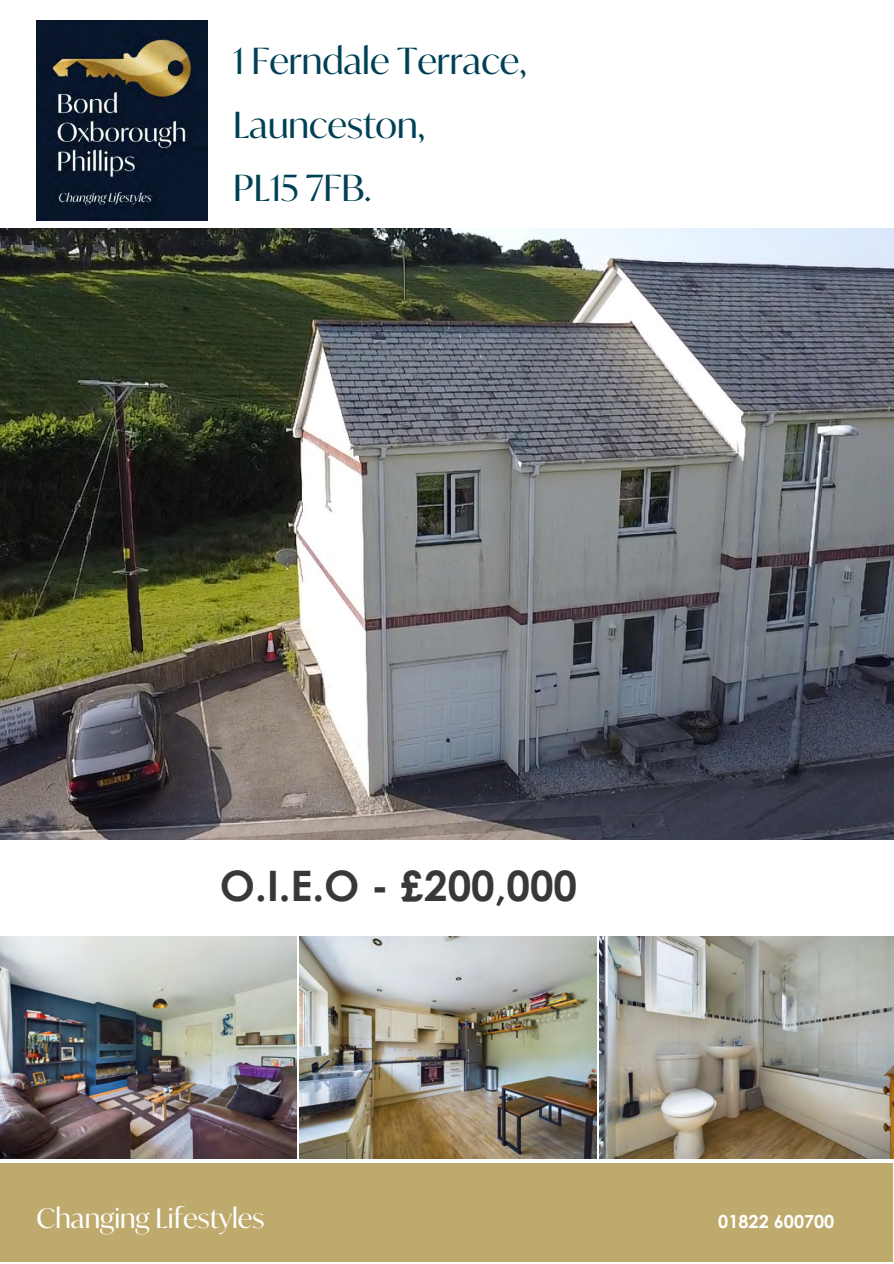
<style>
.page{position:relative;width:894px;height:1264px;background:#fff}
.page>*{position:absolute;margin:0;border:0;box-sizing:border-box;transform-origin:0 0}
.t1{font:700 42px "Century Gothic";color:#383838}
.t2{font:36px/63.2px "Ivy Mode";color:#004055}
.t3{font:27px "Ivy Mode";color:#fff}
.t4{font:700 18px "Century Gothic";color:#fff}
.s1{font-style:inherit}
</style>
<div class="page">
<img style="left:0;top:936px;width:296px;height:222px">
<img style="left:300px;top:936px;width:296px;height:222px">
<img style="left:599px;top:936px;width:294px;height:222px">
<img style="left:0;top:228px;width:893px;height:612px">
<div style="left:0;top:1163px;width:892px;height:98px;background:#beaa6c"></div>
<img style="left:36px;top:21px;width:171px;height:200px">
<p class="t2" style="left:233px;top:29px;width:294px">1 Ferndale Terrace,<br>Launceston,<br>PL15 7FB.</p>
<p class="t1" style="left:220px;top:854px;width:358px">O.I.E.O - £20<span class="s1">0</span>,000</p>
<p class="t3" style="left:36px;top:1200px;width:229px">Changing Lifestyles</p>
<p class="t4" style="left:718px;top:1208px;width:118px">01822 600700</p>
</div>
